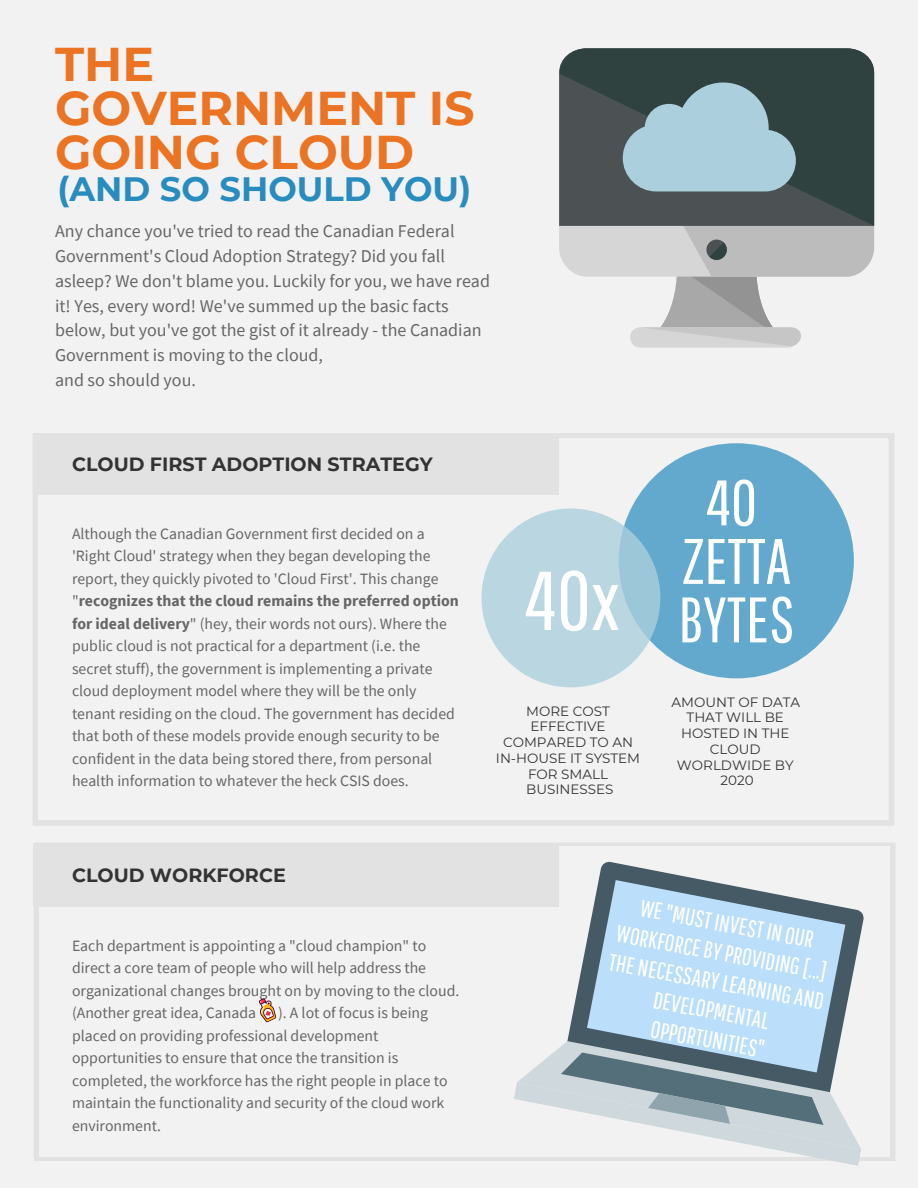
<style>
.page{position:relative;width:918px;height:1188px;background:#f2f2f2}
.page>*{position:absolute;margin:0;border:0;box-sizing:border-box;transform-origin:0 0}
.t1{font:83.25px "Pathway Gothic One";color:#fff}
.t2{font:64.2px/58.5px "Pathway Gothic One";color:#fff;text-align:center}
.t3{font:700 47.25px/43.8px "Montserrat";color:#eb7424}
.t4{font:700 33.75px "Montserrat";color:#298cbf}
.t5{font:23.55px/29.2px "Pathway Gothic One";color:#fff;text-align:center}
.t6{font:700 19.2px "Montserrat";color:#333}
.t7{font:18px/24.8px "Source Sans Pro";color:#666}
.t8{font:15.75px/22.5px "Source Sans Pro";color:#666}
.t9{font:13.5px/15.8px "Montserrat";color:#333;text-align:center}
.s1{font-weight:700}
</style>
<div class="page">
<div style="left:33px;top:433px;width:861px;height:393px;border:6px solid #e2e2e2"></div>
<div style="left:38px;top:439px;width:850px;height:380px;background:#f2f2f2"></div>
<div style="left:619px;top:443px;width:235px;height:235px;background:#63a9cd;border-radius:50%"></div>
<div style="left:482px;top:508px;width:178px;height:179px;background:#abcfdd;border-radius:50%;opacity:.8"></div>
<div style="left:34px;top:433px;width:525px;height:62px;background:#e2e2e2"></div>
<svg style="left:585px;top:226px;width:289px;height:51px;background:#c7c7c7"></svg>
<svg style="left:560px;top:48px;width:314px;height:178px;background:#3d4a49"></svg>
<div style="left:630px;top:327px;width:168px;height:21px;background:#d6d6d6;border-radius:10px"></div>
<svg style="left:640px;top:240px;width:161px;height:106px"></svg>
<svg style="left:623px;top:82px;width:173px;height:109px;background:#8cabb5"></svg>
<div style="left:34px;top:843px;width:862px;height:318px;border:6px solid #e2e2e2"></div>
<div style="left:39px;top:846px;width:851px;height:310px;background:#f2f2f2"></div>
<div style="left:34px;top:845px;width:525px;height:62px;background:#e2e2e2"></div>
<svg style="left:259px;top:998px;width:17px;height:25px"></svg>
<svg style="left:567px;top:861px;width:297px;height:180px"></svg>
<svg style="left:587px;top:880px;width:258px;height:161px;background:#abcae2"></svg>
<svg style="left:514px;top:1041px;width:347px;height:125px"></svg>
<h3 class="t3" style="left:55px;top:40px;width:421px">THE<br>GOVERNMENT IS<br>GOING CLOUD</h3>
<h3 class="t4" style="left:57px;top:165px;width:415px">(AND SO SHOULD YOU)</h3>
<p class="t7" style="left:55px;top:219px;width:436px">Any chance you've tried to read the Canadian Federal Government's Cloud Adoption Strategy? Did you fall asleep? We don't blame you. Luckily for you, we have read it! Yes, every word! We've summed up the basic facts below, but you've got the gist of it already - the Canadian Government is moving to the cloud,<br>and so should you.</p>
<p class="t6" style="left:72px;top:451px;width:362px">CLOUD FIRST ADOPTION STRATEGY</p>
<p class="t8" style="left:72px;top:522px;width:388px">Although the Canadian Government first decided on a 'Right Cloud' strategy when they began developing the report, they quickly pivoted to 'Cloud First'. This change "<span class="s1">recognizes that the cloud remains the preferred option for ideal delivery</span>" (hey, their words not ours). Where the public cloud is not practical for a department (i.e. the secret stuff), the government is implementing a private cloud deployment model where they will be the only tenant residing on the cloud. The government has decided that both of these models provide enough security to be confident in the data being stored there, from personal health information to whatever the heck CSIS does.</p>
<h1 class="t1" style="left:525px;top:551px;width:96px">40x</h1>
<h2 class="t2" style="left:678px;top:472px;width:118px">40<br>ZETTA<br>BYTES</h2>
<p class="t9" style="left:496px;top:702px;width:146px">MORE COST<br>EFFECTIVE<br>COMPARED TO AN<br>IN-HOUSE IT SYSTEM<br>FOR SMALL<br>BUSINESSES</p>
<p class="t9" style="left:672px;top:693px;width:130px">AMOUNT OF DATA<br>THAT WILL BE<br>HOSTED IN THE<br>CLOUD<br>WORLDWIDE BY<br>2020</p>
<p class="t6" style="left:72px;top:861px;width:215px">CLOUD WORKFORCE</p>
<p class="t8" style="left:72px;top:934px;width:389px">Each department is appointing a "cloud champion" to direct a core team of people who will help address the organizational changes brought on by moving to the cloud. (Another great idea, Canada</p>
<p class="t8" style="left:72px;top:1002px;width:377px;text-indent:206px">). A lot of focus is being placed on providing professional development opportunities to ensure that once the transition is completed, the workforce has the right people in place to maintain the functionality and security of the cloud work environment.</p>
<h3 class="t5" style="left:622px;top:890px;width:220px;rotate:10deg">WE "MUST INVEST IN OUR<br>WORKFORCE BY PROVIDING [...]<br>THE NECESSARY LEARNING AND<br>DEVELOPMENTAL<br>OPPORTUNITIES"</h3>
</div>
